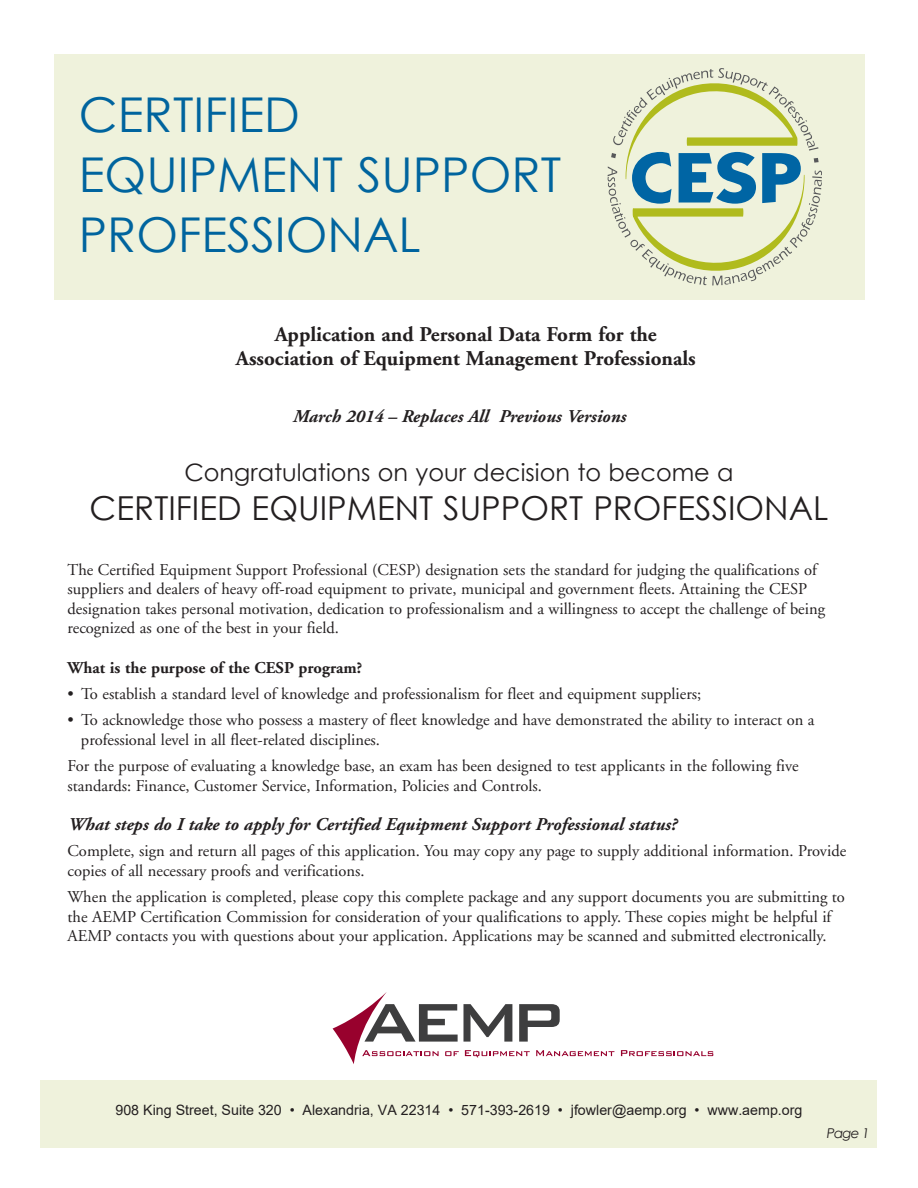
<style>
.page{position:relative;width:918px;height:1188px;background:#fff}
.page>*{position:absolute;margin:0;border:0;box-sizing:border-box;transform-origin:0 0}
.t1{font:48px/60px "Century Gothic";color:#00649e}
.t2{font:33px "Century Gothic";color:#231f20}
.t3{font:24px "Century Gothic";color:#231f20}
.t4{font:700 21px/24px "Adobe Garamond";color:#231f20;text-align:center}
.t5{font:italic 700 18px "Adobe Garamond";color:#231f20}
.t6{font:16.5px/19.5px "Adobe Garamond";color:#231f20}
.t7{font:700 16.5px "Adobe Garamond";color:#231f20}
.t8{font:14.25px "Arial";color:#231f20}
.t9{font:italic 13.5px "Century Gothic";color:#231f20}
</style>
<div class="page">
<div style="left:54px;top:54px;width:810px;height:246px;background:#eff2dc"></div>
<div style="left:40px;top:1080px;width:837px;height:67px;background:#eff2dc"></div>
<svg style="left:333px;top:992px;width:281px;height:72px"></svg>
<svg style="left:621px;top:1050px;width:92px;height:6px"></svg>
<svg style="left:608px;top:68px;width:214px;height:217px"></svg>
<h1 class="t1" style="left:79px;top:83px;width:484px">CERTIFIED<br>EQUIPMENT SUPPORT<br>PROFESSIONAL</h1>
<p class="t4" style="left:236px;top:324px;width:461px">Application and Personal Data Form for the<br>Association of Equipment Management Professionals</p>
<p class="t5" style="left:292px;top:409px;width:335px">March 2014 – Replaces All Previous Versions</p>
<h3 class="t3" style="left:184px;top:457px;width:551px">CONGRATULATIONS ON YOUR DECISION TO BECOME A</h3>
<h2 class="t2" style="left:90px;top:487px;width:740px">CERTIFIED EQUIPMENT SUPPORT PROFESSIONAL</h2>
<p class="t6" style="left:68px;top:561px;width:759px">The Certified Equipment Support Professional (CESP) designation sets the standard for judging the qualifications of suppliers and dealers of heavy off-road equipment to private, municipal and government fleets. Attaining the CESP designation takes personal motivation, dedication to professionalism and a willingness to accept the challenge of being recognized as one of the best in your field.</p>
<p class="t7" style="left:68px;top:661px;width:296px">What is the purpose of the CESP program?</p>
<p class="t6" style="left:68px;top:686px;width:635px">• To establish a standard level of knowledge and professionalism for fleet and equipment suppliers;</p>
<p class="t6" style="left:81px;top:712px;width:735px;text-indent:-13px">• To acknowledge those who possess a mastery of fleet knowledge and have demonstrated the ability to interact on a professional level in all fleet-related disciplines.</p>
<p class="t6" style="left:68px;top:757px;width:733px">For the purpose of evaluating a knowledge base, an exam has been designed to test applicants in the following five standards: Finance, Customer Service, Information, Policies and Controls.</p>
<p class="t5" style="left:68px;top:817px;width:611px">What steps do I take to apply for Certified Equipment Support Professional status?</p>
<p class="t6" style="left:67px;top:843px;width:780px">Complete, sign and return all pages of this application. You may copy any page to supply additional information. Provide copies of all necessary proofs and verifications.</p>
<p class="t6" style="left:67px;top:889px;width:779px">When the application is completed, please copy this complete package and any support documents you are submitting to the AEMP Certification Commission for consideration of your qualifications to apply. These copies might be helpful if<br>AEMP contacts you with questions about your application. Applications may be scanned and submitted electronically.</p>
<p class="t8" style="left:115px;top:1100px;width:689px">908 King Street, Suite 320 • Alexandria, VA 22314 • 571-393-2619 • jfowler@aemp.org • www.aemp.org</p>
<p class="t9" style="left:827px;top:1125px;width:44px">Page 1</p>
</div>
